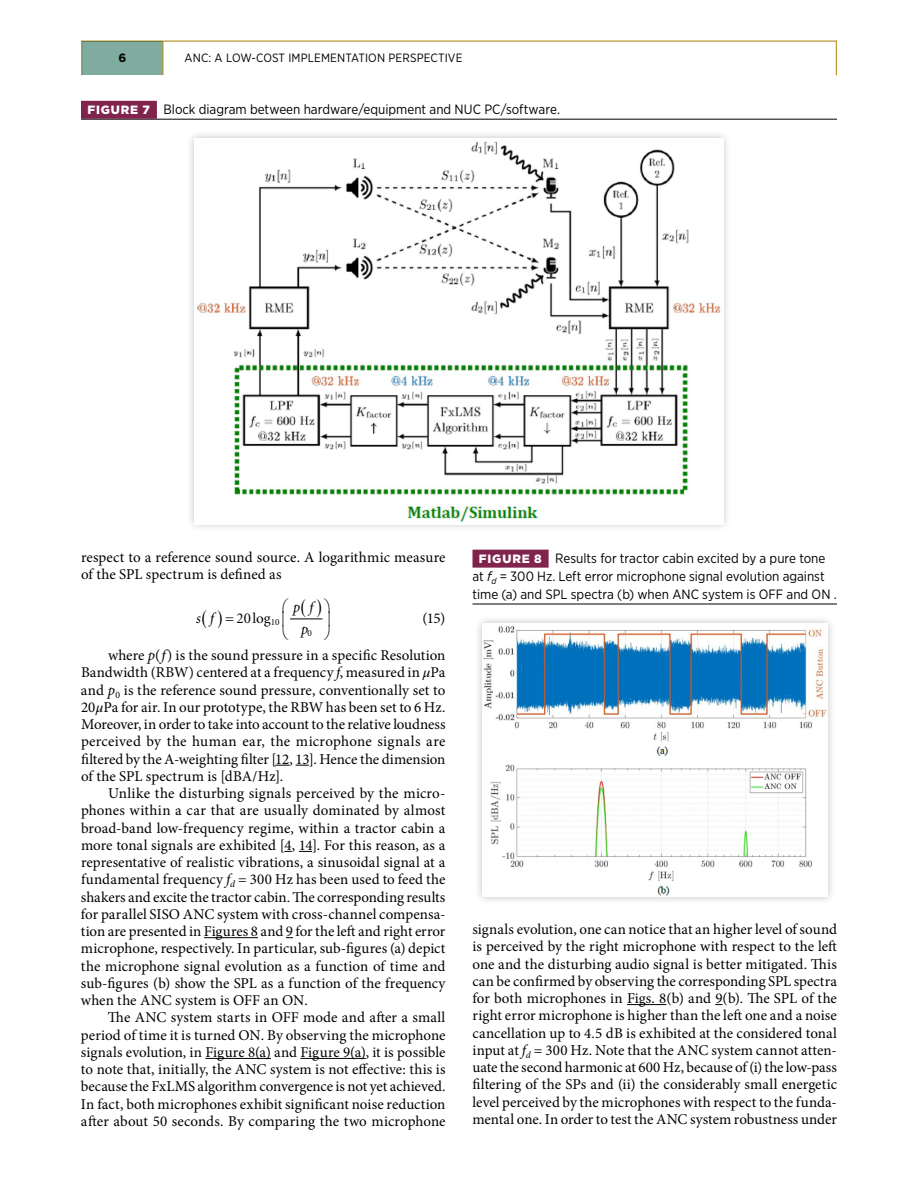
<style>
.page{position:relative;width:918px;height:1188px;background:#fff}
.page>*{position:absolute;margin:0;border:0;box-sizing:border-box;transform-origin:0 0}
.t1{font:15px/17.2px "Minion Pro";color:#000;text-align:justify}
.t2{font:italic 15px/22px "Minion";color:#000;text-align:center}
.t3{font:15px "Minion";color:#000}
.t4{font:13.5px/18px "Gotham Narrow";color:#000}
.t5{font:12px "Gotham Narrow";letter-spacing:.01em;color:#000}
.t6{font:700 12px "Gotham";color:#000}
.t7{font:9.3px "Minion";color:#000}
.s1{font-family:"Gotham";font-weight:900;font-size:12px;color:#fff}
.s2{font-style:italic}
.s3{font-family:"STIX General";font-style:italic}
</style>
<div class="page">
<div style="left:82px;top:42px;width:80px;height:33px;background:#80ac9f"></div>
<hr style="left:162px;top:42px;width:2px;height:33px;background:#bc9632">
<svg style="left:275px;top:765px;width:15px;height:1px"></svg>
<svg style="left:296px;top:765px;width:13px;height:1px"></svg>
<svg style="left:299px;top:851px;width:13px;height:1px"></svg>
<hr style="left:204px;top:937px;width:54px;height:1px;background:#000">
<hr style="left:205px;top:1058px;width:66px;height:1px;background:#000">
<hr style="left:300px;top:1058px;width:66px;height:1px;background:#000">
<hr style="left:290px;top:619px;width:32px;height:1px;background:#000">
<hr style="left:627px;top:1004px;width:39px;height:1px;background:#000">
<div style="left:186px;top:130px;width:545px;height:402px;background:#000;opacity:.25"></div>
<img style="left:195px;top:138px;width:528px;height:386px">
<hr style="left:81px;top:119px;width:756px;height:1px;background:#000">
<div style="left:81px;top:101px;width:76px;height:18px;background:#80244e"></div>
<div style="left:474px;top:615px;width:362px;height:290px;background:#000;opacity:.25"></div>
<img style="left:482px;top:623px;width:345px;height:273px">
<div style="left:472px;top:550px;width:77px;height:18px;background:#80244e"></div>
<hr style="left:472px;top:604px;width:365px;height:1px;background:#000">
<svg style="left:317px;top:618px;width:6px;height:2px"></svg>
<p class="t6" style="left:118px;top:50px;width:9px">6</p>
<p class="t5" style="left:185px;top:51px;width:280px">ANC: A LOW-COST IMPLEMENTATION PERSPECTIVE</p>
<p class="t4" style="left:87px;top:100px;width:474px"><span class="s1">FIGURE 7</span> Block diagram between hardware/equipment and NUC PC/software.</p>
<p class="t1" style="left:81px;top:549px;width:366px">respect to a reference sound source. A logarithmic measure of the SPL spectrum is defined as</p>
<p class="t2" style="left:196px;top:607px;width:20px">s f</p>
<p class="t2" style="left:292px;top:597px;width:22px">p f p</p>
<p class="t3" style="left:237px;top:610px;width:36px">20log</p>
<p class="t7" style="left:271px;top:617px;width:10px">10</p>
<p class="t1" style="left:422px;top:609px;width:25px">(15)</p>
<p class="t1" style="left:81px;top:647px;width:366px;text-indent:27px">where <span class="s2">p</span>(<span class="s2">f</span>) is the sound pressure in a specific Resolution Bandwidth (RBW) centered at a frequency <span class="s2">f</span>, measured in <span class="s3">μ</span>Pa and <span class="s2">p</span><sub>0</sub> is the reference sound pressure, conventionally set to 20<span class="s3">μ</span>Pa for air. In our prototype, the RBW has been set to 6 Hz.<br>Moreover, in order to take into account to the relative loudness perceived by the human ear, the microphone signals are filtered by the A-weighting filter [12, 13]. Hence the dimension of the SPL spectrum is [dBA/Hz].</p>
<p class="t1" style="left:81px;top:785px;width:366px;text-indent:27px">Unlike the disturbing signals perceived by the micro&shy;phones within a car that are usually dominated by almost broad-band low-frequency regime, within a tractor cabin a more tonal signals are exhibited [4, 14]. For this reason, as a representative of realistic vibrations, a sinusoidal signal at a fundamental frequency <span class="s2">f</span><sub>d</sub> = 300 Hz has been used to feed the shakers and excite the tractor cabin. The corresponding results for parallel SISO ANC system with cross-channel compensa&shy;tion are presented in Figures 8 and 9 for the left and right error microphone, respectively. In particular, sub-figures (a) depict the microphone signal evolution as a function of time and sub-figures (b) show the SPL as a function of the frequency when the ANC system is OFF an ON.</p>
<p class="t1" style="left:81px;top:1009px;width:366px;text-indent:27px">The ANC system starts in OFF mode and after a small period of time it is turned ON. By observing the microphone signals evolution, in Figure 8(a) and Figure 9(a), it is possible to note that, initially, the ANC system is not effective: this is because the FxLMS algorithm convergence is not yet achieved.<br>In fact, both microphones exhibit significant noise reduction after about 50 seconds. By comparing the two microphone</p>
<p class="t7" style="left:308px;top:629px;width:6px">0</p>
<p class="t4" style="left:473px;top:549px;width:366px;text-indent:6px"><span class="s1">FIGURE 8</span> Results for tractor cabin excited by a pure tone at <span class="s2">f</span><sub>d</sub> = 300 Hz. Left error microphone signal evolution against time (a) and SPL spectra (b) when ANC system is OFF and ON .</p>
<p class="t1" style="left:472px;top:921px;width:366px">signals evolution, one can notice that an higher level of sound is perceived by the right microphone with respect to the left one and the disturbing audio signal is better mitigated. This can be confirmed by observing the corresponding SPL spectra for both microphones in Figs. 8(b) and 9(b). The SPL of the right error microphone is higher than the left one and a noise cancellation up to 4<span class="s2">.</span>5 dB is exhibited at the considered tonal input at <span class="s2">f</span><sub>d</sub> = 300 Hz. Note that the ANC system cannot atten&shy;uate the second harmonic at 600 Hz, because of (i) the low-pass filtering of the SPs and (ii) the considerably small energetic level perceived by the microphones with respect to the funda&shy;mental one. In order to test the ANC system robustness under</p>
</div>
